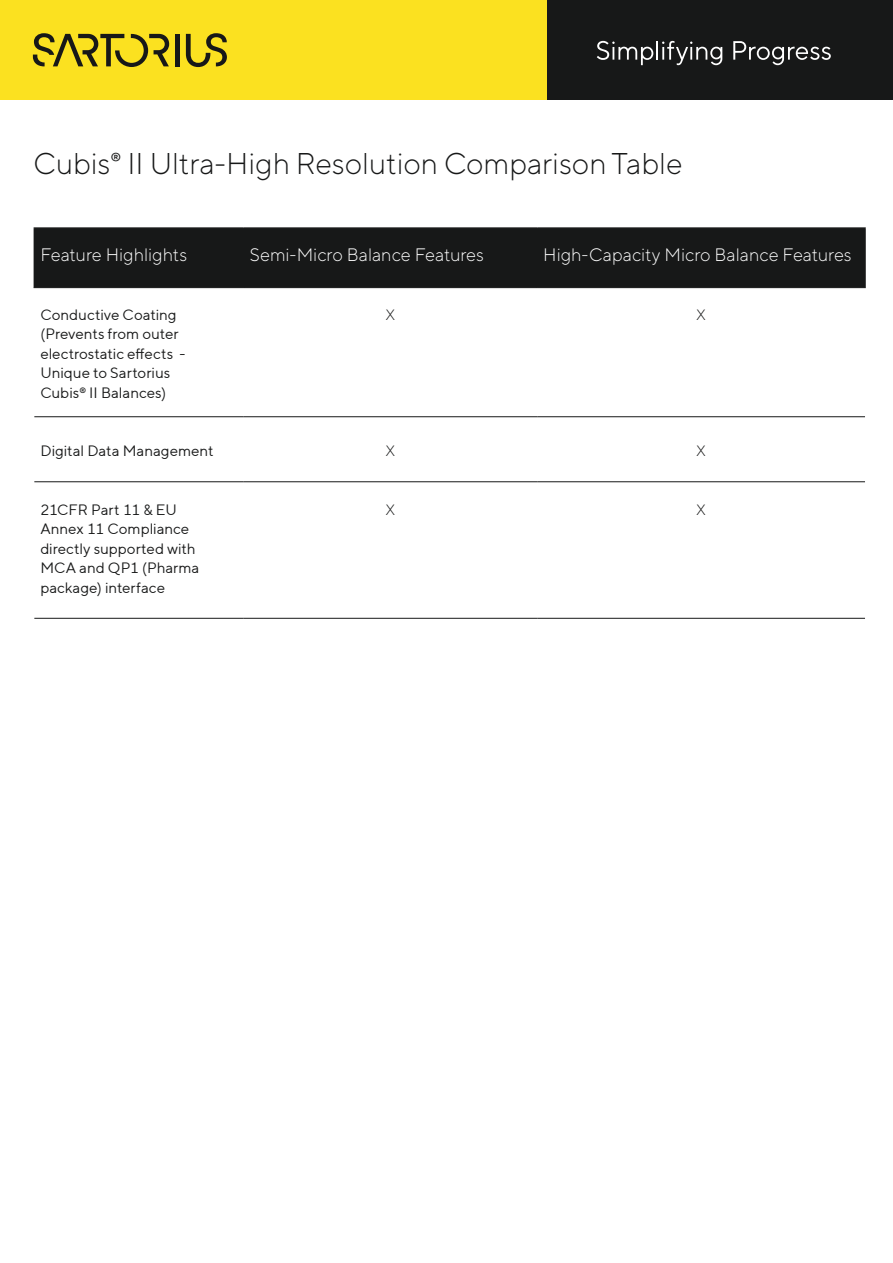
<style>
.page{position:relative;width:893px;height:1263px;background:#fff}
.page>*{position:absolute;margin:0;border:0;box-sizing:border-box;transform-origin:0 0}
.t1{font:300 30px "TT Norms Pro";color:#171818}
.t2{font:300 18px "TT Norms Pro";color:#fff}
.t3{font:15px/19.5px "TT Norms Pro";color:#171818}
.t4{font:300 15px "TT Norms Pro";color:#171818}
</style>
<div class="page">
<div style="left:0;top:0;width:893px;height:99px;background:#fbe120"></div>
<hr style="left:175px;top:34px;width:4px;height:32px;background:#171818">
<svg style="left:186px;top:33px;width:41px;height:34px"></svg>
<svg style="left:33px;top:33px;width:136px;height:34px"></svg>
<div style="left:547px;top:0;width:346px;height:99px;background:#171818"></div>
<svg style="left:597px;top:41px;width:125px;height:24px"></svg>
<svg style="left:733px;top:41px;width:98px;height:24px"></svg>
<div style="left:35px;top:229px;width:829px;height:58px;background:#171818"></div>
<hr style="left:34px;top:227px;width:210px;height:2px;background:#171818">
<hr style="left:34px;top:229px;width:1px;height:58px;background:#171818">
<hr style="left:244px;top:227px;width:293px;height:2px;background:#171818">
<hr style="left:243px;top:229px;width:2px;height:58px;background:#171818">
<hr style="left:537px;top:227px;width:329px;height:2px;background:#171818">
<hr style="left:536px;top:229px;width:2px;height:58px;background:#171818">
<hr style="left:864px;top:229px;width:2px;height:58px;background:#171818">
<hr style="left:34px;top:287px;width:210px;height:1px;background:#171818">
<hr style="left:244px;top:287px;width:293px;height:1px;background:#171818">
<hr style="left:537px;top:287px;width:329px;height:1px;background:#171818">
<hr style="left:34px;top:416px;width:210px;height:1px;background:#171818">
<hr style="left:244px;top:416px;width:293px;height:1px;background:#171818">
<hr style="left:537px;top:416px;width:328px;height:1px;background:#171818">
<hr style="left:34px;top:481px;width:210px;height:1px;background:#171818">
<hr style="left:244px;top:481px;width:293px;height:1px;background:#171818">
<hr style="left:537px;top:481px;width:328px;height:1px;background:#171818">
<hr style="left:34px;top:618px;width:210px;height:1px;background:#171818">
<hr style="left:244px;top:618px;width:293px;height:1px;background:#171818">
<hr style="left:537px;top:618px;width:328px;height:1px;background:#171818">
<h1 class="t1" style="left:34px;top:142px;width:650px">Cubis® II Ultra-High Resolution Comparison Table</h1>
<p class="t2" style="left:40px;top:242px;width:148px">Feature Highlights</p>
<p class="t2" style="left:250px;top:242px;width:236px">Semi-Micro Balance Features</p>
<p class="t2" style="left:543px;top:242px;width:310px">High-Capacity Micro Balance Features</p>
<p class="t3" style="left:40px;top:304px;width:147px">Conductive Coating (Prevents from outer electrostatic effects -<br>Unique to Sartorius<br>Cubis® II Balances)</p>
<p class="t4" style="left:386px;top:304px;width:11px">X</p>
<p class="t4" style="left:696px;top:304px;width:11px">X</p>
<p class="t3" style="left:40px;top:440px;width:175px">Digital Data Management</p>
<p class="t4" style="left:386px;top:440px;width:11px">X</p>
<p class="t4" style="left:696px;top:440px;width:11px">X</p>
<p class="t3" style="left:40px;top:499px;width:161px">21CFR Part 11 &amp; EU<br>Annex 11 Compliance directly supported with<br>MCA and QP1 (Pharma package) interface</p>
<p class="t4" style="left:386px;top:499px;width:11px">X</p>
<p class="t4" style="left:696px;top:499px;width:11px">X</p>
</div>
